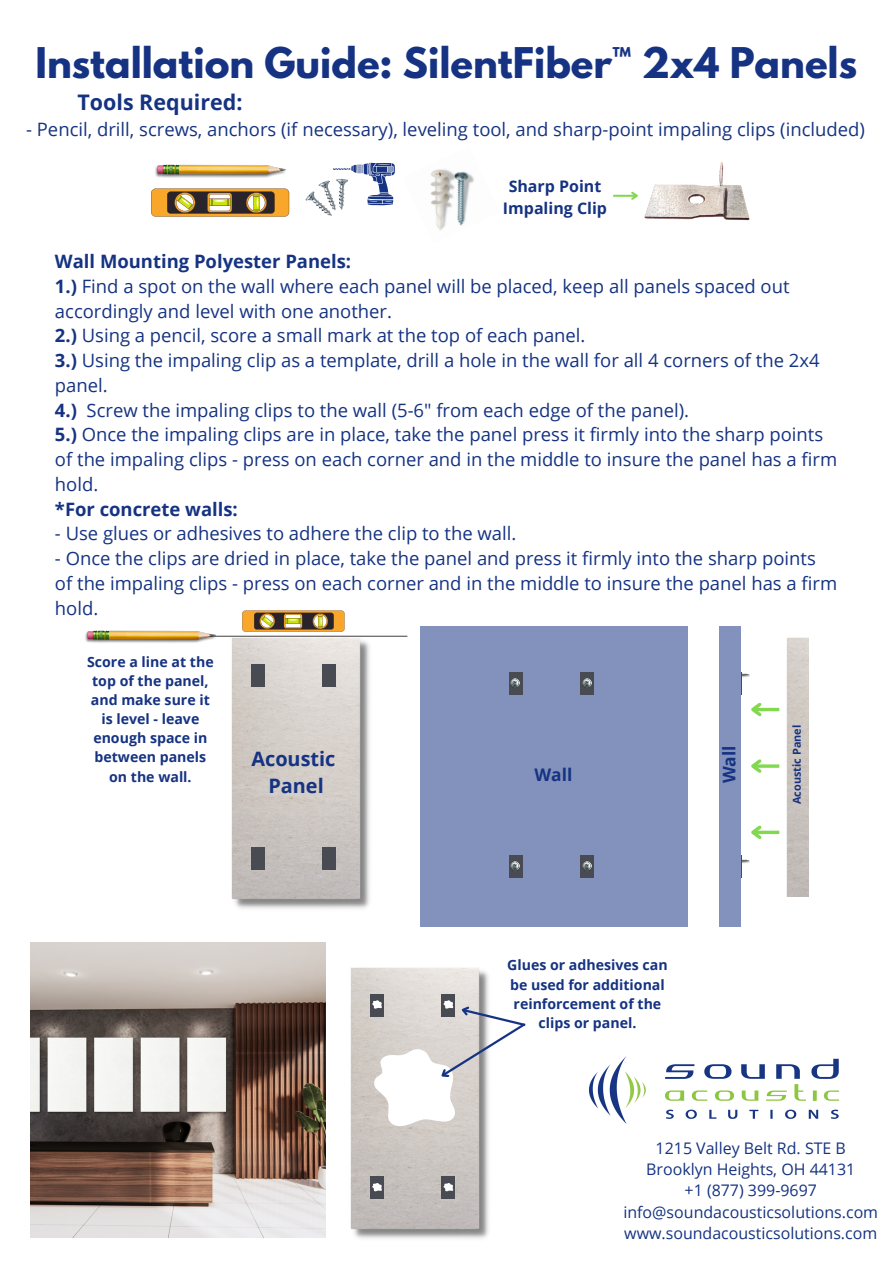
<style>
.page{position:relative;width:893px;height:1264px;background:#fff}
.page>*{position:absolute;margin:0;border:0;box-sizing:border-box;transform-origin:0 0}
.t1{font:700 37.5px "League Spartan";color:#153382}
.t2{font:700 21.45px "Open Sans";color:#153382}
.t3{font:700 19.8px/27.2px "Open Sans";color:#153382;text-align:center}
.t4{font:18.45px/24.8px "Open Sans";color:#153382}
.t5{font:700 18.45px "Open Sans";color:#153382}
.t6{font:700 17.4px "Open Sans";color:#153382}
.t7{font:15.9px/21.3px "Open Sans";color:#153382;text-align:center}
.t8{font:700 15.9px/21.8px "Open Sans";color:#153382;text-align:center}
.t9{font:700 14.1px/19px "Open Sans";color:#153382;text-align:center}
.t10{font:700 10.95px "Open Sans";color:#153382}
.s1{font-weight:700}
</style>
<div class="page">
<img style="left:589px;top:1056px;width:250px;height:68px">
<svg style="left:305px;top:163px;width:90px;height:53px"></svg>
<img style="left:613px;top:161px;width:137px;height:60px">
<img style="left:231px;top:637px;width:139px;height:272px">
<img style="left:350px;top:967px;width:139px;height:272px">
<img style="left:786px;top:637px;width:22px;height:259px">
<div style="left:251px;top:664px;width:14px;height:22px;background:#484c52"></div>
<div style="left:370px;top:994px;width:14px;height:22px;background:#484c52"></div>
<img style="left:740px;top:662px;width:10px;height:26px">
<img style="left:740px;top:848px;width:10px;height:26px">
<div style="left:736px;top:672px;width:5px;height:22px;background:#8392bc"></div>
<div style="left:736px;top:854px;width:5px;height:23px;background:#8392bc"></div>
<div style="left:420px;top:626px;width:268px;height:300px;background:#8392bc"></div>
<div style="left:718px;top:626px;width:22px;height:300px;background:#8392bc"></div>
<div style="left:509px;top:672px;width:13px;height:22px;background:#484c52"></div>
<div style="left:251px;top:847px;width:14px;height:22px;background:#484c52"></div>
<div style="left:370px;top:1176px;width:14px;height:23px;background:#484c52"></div>
<div style="left:509px;top:854px;width:13px;height:23px;background:#484c52"></div>
<div style="left:323px;top:664px;width:13px;height:22px;background:#484c52"></div>
<div style="left:441px;top:994px;width:14px;height:22px;background:#484c52"></div>
<div style="left:580px;top:672px;width:13px;height:22px;background:#484c52"></div>
<div style="left:323px;top:847px;width:13px;height:22px;background:#484c52"></div>
<div style="left:441px;top:1176px;width:14px;height:23px;background:#484c52"></div>
<div style="left:580px;top:854px;width:13px;height:23px;background:#484c52"></div>
<svg style="left:510px;top:861px;width:9px;height:9px"></svg>
<svg style="left:582px;top:861px;width:9px;height:9px"></svg>
<svg style="left:582px;top:678px;width:9px;height:9px"></svg>
<svg style="left:510px;top:678px;width:9px;height:9px"></svg>
<svg style="left:764px;top:707px;width:15px;height:4px"></svg>
<svg style="left:751px;top:702px;width:13px;height:15px"></svg>
<hr style="left:752px;top:764px;width:27px;height:3px;background:#82d84e">
<svg style="left:751px;top:759px;width:13px;height:14px"></svg>
<svg style="left:764px;top:830px;width:15px;height:4px"></svg>
<svg style="left:751px;top:825px;width:13px;height:14px"></svg>
<img style="left:31px;top:942px;width:294px;height:295px">
<img style="left:155px;top:165px;width:131px;height:13px">
<hr style="left:122px;top:635px;width:285px;height:2px;background:#545454">
<img style="left:85px;top:630px;width:131px;height:13px">
<svg style="left:151px;top:188px;width:138px;height:29px"></svg>
<svg style="left:242px;top:610px;width:102px;height:21px"></svg>
<img style="left:430px;top:169px;width:44px;height:61px">
<svg style="left:443px;top:1183px;width:10px;height:8px"></svg>
<svg style="left:372px;top:1183px;width:10px;height:8px"></svg>
<svg style="left:372px;top:1000px;width:154px;height:131px"></svg>
<h1 class="t1" style="left:35px;top:44px;width:823px">Installation Guide: SilentFiber™ 2x4 Panels</h1>
<p class="t2" style="left:77px;top:87px;width:166px">Tools Required:</p>
<p class="t4" style="left:26px;top:117px;width:840px">- Pencil, drill, screws, anchors (if necessary), leveling tool, and sharp-point impaling clips (included)</p>
<p class="t8" style="left:503px;top:175px;width:106px">Sharp Point<br>Impaling Clip</p>
<p class="t4" style="left:55px;top:249px;width:783px"><span class="s1">Wall Mounting Polyester Panels:<br>1.)</span> Find a spot on the wall where each panel will be placed, keep all panels spaced out accordingly and level with one another.<br><span class="s1">2.)</span> Using a pencil, score a small mark at the top of each panel.<br><span class="s1">3.)</span> Using the impaling clip as a template, drill a hole in the wall for all 4 corners of the 2x4 panel.<br><span class="s1">4.)</span> Screw the impaling clips to the wall (5-6" from each edge of the panel).<br><span class="s1">5.)</span> Once the impaling clips are in place, take the panel press it firmly into the sharp points of the impaling clips - press on each corner and in the middle to insure the panel has a firm hold.</p>
<p class="t5" style="left:55px;top:496px;width:184px">*For concrete walls:</p>
<p class="t4" style="left:55px;top:521px;width:463px">- Use glues or adhesives to adhere the clip to the wall.</p>
<p class="t4" style="left:55px;top:545px;width:783px">- Once the clips are dried in place, take the panel and press it firmly into the sharp points of the impaling clips - press on each corner and in the middle to insure the panel has a firm hold.</p>
<p class="t9" style="left:87px;top:652px;width:128px">Score a line at the top of the panel, and make sure it is level - leave enough space in between panels on the wall.</p>
<p class="t3" style="left:251px;top:745px;width:86px">Acoustic<br>Panel</p>
<p class="t6" style="left:534px;top:762px;width:39px">Wall</p>
<p class="t6" style="left:716px;top:783px;width:39px;rotate:-90deg">Wall</p>
<p class="t10" style="left:789px;top:804px;width:81px;rotate:-90deg">Acoustic Panel</p>
<p class="t9" style="left:507px;top:955px;width:162px">Glues or adhesives can be used for additional reinforcement of the clips or panel.</p>
<p class="t7" style="left:623px;top:1136px;width:256px">1215 Valley Belt Rd. STE B<br>Brooklyn Heights, OH 44131<br>+1 (877) 399-9697 info@soundacousticsolutions.com www.soundacousticsolutions.com</p>
</div>
